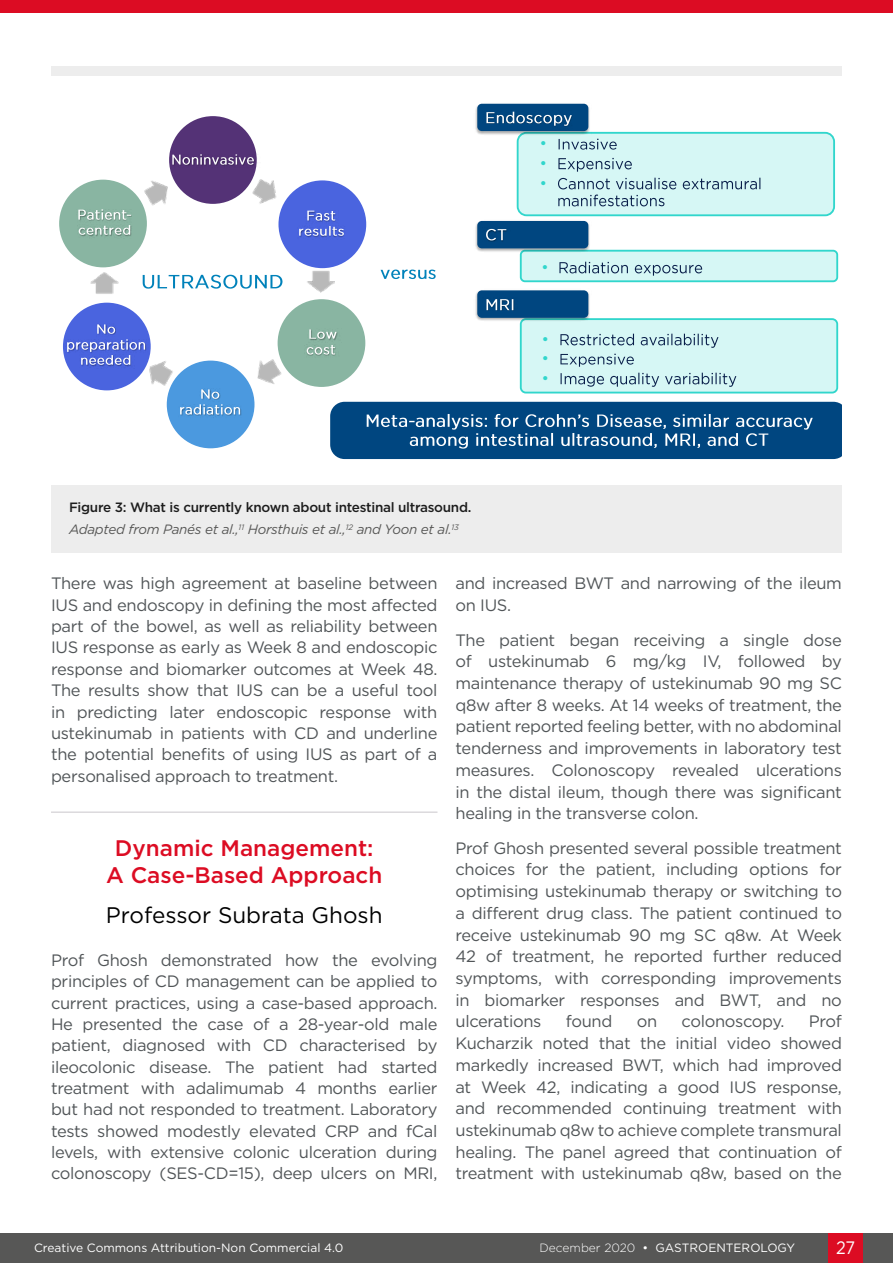
<style>
.page{position:relative;width:893px;height:1263px;background:#fff}
.page>*{position:absolute;margin:0;border:0;box-sizing:border-box;transform-origin:0 0}
.H1a__Symposium_Titl{font:500 22.5px/27.3px "Gotham";color:#dc0c23;text-align:center}
.H1b__Symposium_Titl{font:22.5px "Gotham";color:#000}
.t1{font:18px "Gotham";color:#fff;scale:.9 1}
.Body_Text{font:16.5px/21.8px "Gotham";letter-spacing:-.02em;color:#515558;text-align:justify}
.t2{font:16.35px/19.8px "Arial";color:#31d6cc;text-align:justify}
.t3{font:italic 13.5px "Gotham";letter-spacing:-.02em;color:#575756}
.t4{font:500 13.5px "Gotham";letter-spacing:-.02em;color:#1d1d1d}
.t5{font:12px "Gotham";color:#fff}
.s1{font-weight:300}
</style>
<div class="page">
<div style="left:0;top:1233px;width:893px;height:30px;background:#575756"></div>
<div style="left:829px;top:1233px;width:34px;height:30px;background:#dc0c23"></div>
<div style="left:0;top:0;width:893px;height:13px;background:#dc0c23"></div>
<hr style="left:51px;top:811px;width:386px;height:2px;background:#dbd9dc">
<div style="left:51px;top:67px;width:791px;height:9px;background:#ededed"></div>
<div style="left:51px;top:485px;width:791px;height:67px;background:#ededed"></div>
<div style="left:167px;top:361px;width:87px;height:87px;background:#4b99df;border-radius:50%"></div>
<div style="left:59px;top:180px;width:88px;height:87px;background:#89b5a2;border-radius:50%"></div>
<div style="left:278px;top:299px;width:87px;height:88px;background:#89b5a2;border-radius:50%"></div>
<div style="left:63px;top:303px;width:88px;height:87px;background:#4a64df;border-radius:50%"></div>
<div style="left:278px;top:180px;width:88px;height:88px;background:#4a64df;border-radius:50%"></div>
<div style="left:169px;top:116px;width:88px;height:88px;background:#543276;border-radius:50%"></div>
<img style="left:91px;top:177px;width:244px;height:212px">
<img style="left:169px;top:147px;width:88px;height:30px">
<img style="left:172px;top:152px;width:85px;height:15px">
<img style="left:298px;top:203px;width:37px;height:16px">
<img style="left:306px;top:208px;width:30px;height:11px">
<img style="left:290px;top:219px;width:46px;height:29px">
<img style="left:298px;top:223px;width:46px;height:16px">
<img style="left:300px;top:322px;width:35px;height:16px">
<img style="left:309px;top:326px;width:29px;height:12px">
<img style="left:298px;top:338px;width:38px;height:29px">
<img style="left:306px;top:342px;width:30px;height:15px">
<img style="left:192px;top:382px;width:37px;height:7px">
<img style="left:201px;top:386px;width:29px;height:11px">
<img style="left:172px;top:397px;width:78px;height:30px">
<img style="left:180px;top:402px;width:68px;height:15px">
<img style="left:91px;top:317px;width:38px;height:15px">
<img style="left:96px;top:321px;width:32px;height:11px">
<img style="left:63px;top:332px;width:96px;height:29px">
<img style="left:66px;top:337px;width:91px;height:15px">
<img style="left:73px;top:348px;width:68px;height:29px">
<img style="left:81px;top:352px;width:59px;height:16px">
<img style="left:91px;top:202px;width:27px;height:5px">
<img style="left:78px;top:207px;width:40px;height:11px">
<img style="left:118px;top:202px;width:23px;height:29px">
<img style="left:126px;top:207px;width:12px;height:11px">
<img style="left:78px;top:218px;width:62px;height:29px">
<img style="left:79px;top:222px;width:60px;height:16px">
<img style="left:141px;top:271px;width:156px;height:22px">
<img style="left:380px;top:269px;width:56px;height:10px">
<div style="left:517px;top:132px;width:318px;height:84px;background:#d6f7f5;border:2px solid #31d6cc;border-radius:9px"></div>
<img style="left:558px;top:138px;width:59px;height:12px">
<img style="left:558px;top:157px;width:74px;height:15px">
<img style="left:558px;top:177px;width:203px;height:13px">
<img style="left:558px;top:194px;width:107px;height:13px">
<img style="left:586px;top:104px;width:5px;height:31px">
<img style="left:475px;top:103px;width:111px;height:39px">
<div style="left:477px;top:104px;width:111px;height:27px;background:#004680;border-radius:5px"></div>
<img style="left:476px;top:104px;width:106px;height:33px">
<img style="left:485px;top:108px;width:96px;height:18px">
<div style="left:520px;top:250px;width:318px;height:32px;background:#d6f7f5;border:2px solid #31d6cc;border-radius:4px"></div>
<img style="left:559px;top:261px;width:144px;height:15px">
<img style="left:520px;top:220px;width:71px;height:34px">
<img style="left:475px;top:220px;width:45px;height:39px">
<div style="left:477px;top:221px;width:111px;height:27px;background:#004680;border-radius:5px"></div>
<img style="left:476px;top:221px;width:41px;height:33px">
<img style="left:485px;top:226px;width:32px;height:17px">
<div style="left:520px;top:318px;width:318px;height:75px;background:#d6f7f5;border:2px solid #31d6cc;border-radius:5px"></div>
<img style="left:560px;top:333px;width:159px;height:15px">
<img style="left:560px;top:353px;width:74px;height:14px">
<img style="left:560px;top:372px;width:177px;height:15px">
<img style="left:528px;top:291px;width:63px;height:30px">
<img style="left:475px;top:295px;width:53px;height:34px">
<div style="left:477px;top:290px;width:111px;height:28px;background:#004680;border-radius:5px"></div>
<img style="left:476px;top:290px;width:49px;height:34px">
<img style="left:485px;top:295px;width:39px;height:18px">
<div style="left:330px;top:402px;width:512px;height:57px;background:#004680"></div>
<img style="left:365px;top:410px;width:43px;height:20px">
<img style="left:408px;top:410px;width:7px;height:20px">
<img style="left:415px;top:410px;width:411px;height:20px">
<img style="left:410px;top:429px;width:367px;height:21px">
<p class="t2" style="left:540px;top:134px;width:7px">• • •</p>
<p class="t2" style="left:542px;top:257px;width:7px">•</p>
<p class="t4" style="left:69px;top:499px;width:404px">Figure 3: What is currently known about intestinal ultrasound.</p>
<p class="t3" style="left:69px;top:521px;width:391px">Adapted from Panés et al.,<sup>11</sup> Horsthuis et al.,<sup>12</sup> and Yoon et al.<sup>13</sup></p>
<p class="t2" style="left:542px;top:329px;width:7px">• • •</p>
<p class="Body_Text" style="left:51px;top:573px;width:388px;line-height:21.3px">There was high agreement at baseline between IUS and endoscopy in defining the most affected part of the bowel, as well as reliability between IUS response as early as Week 8 and endoscopic response and biomarker outcomes at Week 48.<br>The results show that IUS can be a useful tool in predicting later endoscopic response with ustekinumab in patients with CD and underline the potential benefits of using IUS as part of a personalised approach to treatment.</p>
<p class="H1a__Symposium_Titl" style="left:106px;top:834px;width:278px">Dynamic Management:<br>A Case-Based Approach</p>
<p class="H1b__Symposium_Titl" style="left:106px;top:901px;width:278px">Professor Subrata Ghosh</p>
<p class="Body_Text" style="left:51px;top:949px;width:388px;line-height:21.3px">Prof Ghosh demonstrated how the evolving principles of CD management can be applied to current practices, using a case-based approach.<br>He presented the case of a 28-year-old male patient, diagnosed with CD characterised by ileocolonic disease. The patient had started treatment with adalimumab 4 months earlier but had not responded to treatment. Laboratory tests showed modestly elevated CRP and fCal levels, with extensive colonic ulceration during colonoscopy (SES-CD=15), deep ulcers on MRI,</p>
<p class="Body_Text" style="left:455px;top:572px;width:388px">and increased BWT and narrowing of the ileum on IUS.</p>
<p class="Body_Text" style="left:455px;top:628px;width:388px">The patient began receiving a single dose of ustekinumab 6 mg/kg IV, followed by maintenance therapy of ustekinumab 90 mg SC q8w after 8 weeks. At 14 weeks of treatment, the patient reported feeling better, with no abdominal tenderness and improvements in laboratory test measures. Colonoscopy revealed ulcerations in the distal ileum, though there was significant healing in the transverse colon.</p>
<p class="Body_Text" style="left:455px;top:837px;width:388px">Prof Ghosh presented several possible treatment choices for the patient, including options for optimising ustekinumab therapy or switching to a different drug class. The patient continued to receive ustekinumab 90 mg SC q8w. At Week 42 of treatment, he reported further reduced symptoms, with corresponding improvements in biomarker responses and BWT, and no ulcerations</p>
<p class="Body_Text" style="left:455px;top:1010px;width:388px;text-indent:353px">Prof Kucharzik noted that the initial video showed markedly increased BWT, which had improved at Week 42, indicating a good IUS response, and recommended continuing treatment with ustekinumab q8w to achieve complete transmural healing. The panel agreed that continuation of treatment with ustekinumab q8w, based on the</p>
<p class="Body_Text" style="left:566px;top:1010px;width:48px">found</p>
<p class="Body_Text" style="left:637px;top:1010px;width:22px">on</p>
<p class="Body_Text" style="left:681px;top:1010px;width:104px">colonoscopy.</p>
<p class="t5" style="left:34px;top:1240px;width:311px">Creative Commons Attribution-Non Commercial 4.0</p>
<p class="t5" style="left:540px;top:1240px;width:257px"><span class="s1">December 2020</span> • GASTROENTEROLOGY</p>
<p class="t1" style="left:836px;top:1236px;width:22px">27</p>
</div>
